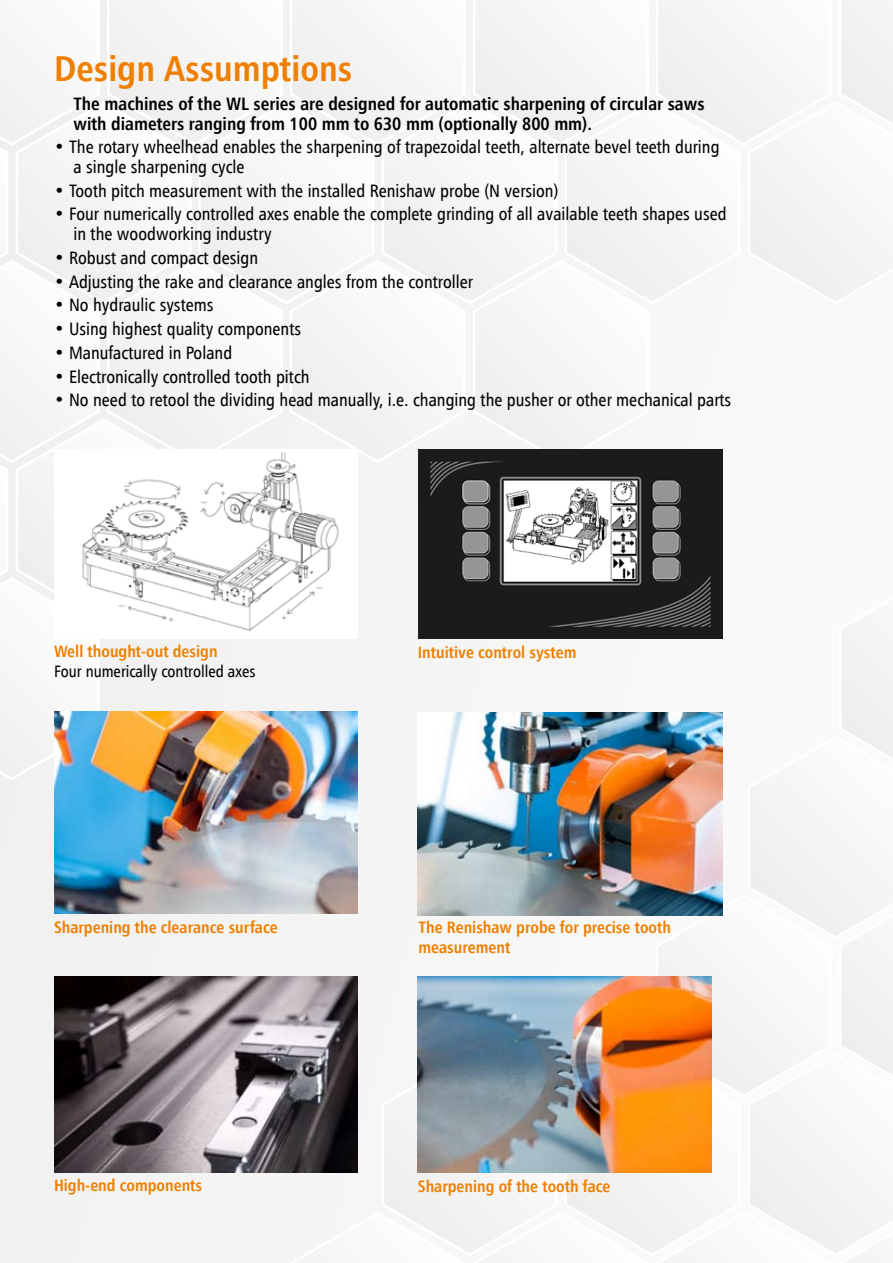
<style>
.page{position:relative;width:893px;height:1263px;background:#f5f5f5}
.page>*{position:absolute;margin:0;border:0;box-sizing:border-box;transform-origin:0 0}
.t1{font:36px "Humnst 777 Cn EU Bold";color:#ee7f00}
.t2{font:18px/19.5px "Humnst 777 Cn EU Normal";color:#000}
.t3{font:18px/19.5px "Humnst 777 Cn EU Bold";color:#000}
.t4{font:16.5px/19.8px "Humnst 777 Cn EU Bold";color:#ee7f00}
.t5{font:16.5px "Humnst 777 Cn EU Normal";color:#000}
</style>
<div class="page">
<img style="left:418px;top:977px;width:293px;height:195px">
<img style="left:418px;top:713px;width:304px;height:203px">
<img style="left:54px;top:711px;width:303px;height:203px">
<img style="left:54px;top:977px;width:303px;height:195px">
<img style="left:418px;top:449px;width:304px;height:189px">
<img style="left:54px;top:449px;width:303px;height:189px">
<h1 class="t1" style="left:54px;top:46px;width:300px">Design Assumptions</h1>
<p class="t3" style="left:73px;top:94px;width:633px">The machines of the WL series are designed for automatic sharpening of circular saws with diameters ranging from 100 mm to 630 mm (optionally 800 mm).</p>
<p class="t2" style="left:73px;top:137px;width:648px;text-indent:-19px">• The rotary wheelhead enables the sharpening of trapezoidal teeth, alternate bevel teeth during a single sharpening cycle</p>
<p class="t2" style="left:54px;top:181px;width:506px">• Tooth pitch measurement with the installed Renishaw probe (N version)</p>
<p class="t2" style="left:73px;top:204px;width:655px;text-indent:-19px">• Four numerically controlled axes enable the complete grinding of all available teeth shapes used in the woodworking industry</p>
<p class="t2" style="left:54px;top:248px;width:206px">• Robust and compact design</p>
<p class="t2" style="left:54px;top:271px;width:420px">• Adjusting the rake and clearance angles from the controller</p>
<p class="t2" style="left:54px;top:295px;width:161px">• No hydraulic systems</p>
<p class="t2" style="left:54px;top:319px;width:249px">• Using highest quality components</p>
<p class="t2" style="left:54px;top:343px;width:180px">• Manufactured in Poland</p>
<p class="t2" style="left:54px;top:366px;width:257px">• Electronically controlled tooth pitch</p>
<p class="t2" style="left:54px;top:390px;width:679px">• No need to retool the dividing head manually, i.e. changing the pusher or other mechanical parts</p>
<p class="t4" style="left:54px;top:642px;width:165px">Well thought-out design</p>
<p class="t5" style="left:54px;top:661px;width:203px">Four numerically controlled axes</p>
<p class="t4" style="left:418px;top:642px;width:160px">Intuitive control system</p>
<p class="t4" style="left:54px;top:917px;width:225px">Sharpening the clearance surface</p>
<p class="t4" style="left:418px;top:917px;width:254px">The Renishaw probe for precise tooth measurement</p>
<p class="t4" style="left:54px;top:1175px;width:150px">High-end components</p>
<p class="t4" style="left:418px;top:1176px;width:194px">Sharpening of the tooth face</p>
</div>
